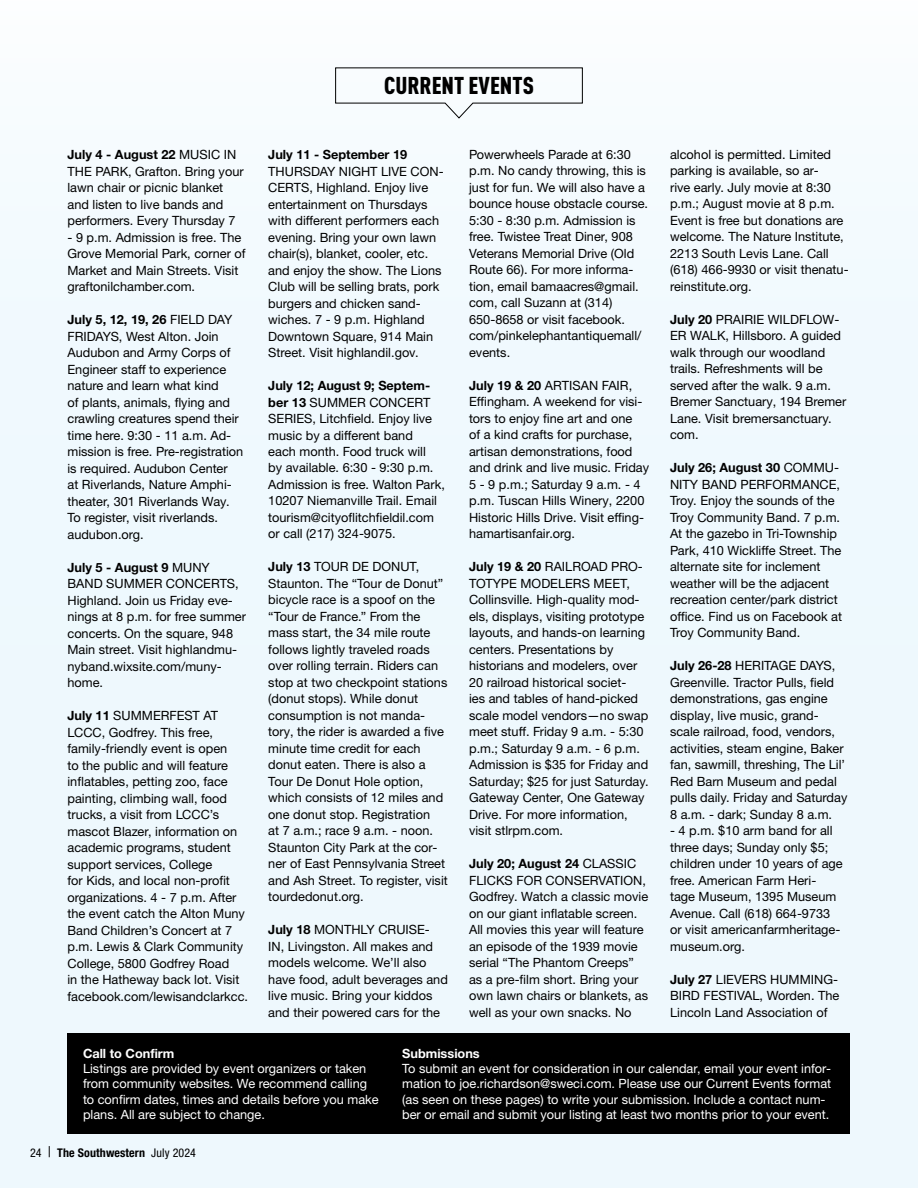
<style>
.page{position:relative;width:918px;height:1188px;background:#eef9fe}
.page>*{position:absolute;margin:0;border:0;box-sizing:border-box;transform-origin:0 0}
.t1{font:900 condensed 24px "DINOT";color:#000}
.t2{font:12.75px/16.5px "Helvetica Neue LTW1 G";color:#000}
.t3{font:12.75px/15.3px "Helvetica Neue LTW1 G";color:#fff}
.t4{font:700 12.75px "Helvetica Neue LTW1 G";color:#fff}
.t5{font:700 12.75px "Helvetica Neue LTW1 G";color:#000}
.t6{font:700 condensed 12px "Helvetica Neue LTW1 G";letter-spacing:.01em;color:#000}
.s1{font-weight:700}
.s2{font-weight:400}
.s3{font-weight:400;font-size:15px}
</style>
<div class="page">
<svg style="left:335px;top:67px;width:248px;height:52px"></svg>
<div style="left:68px;top:1033px;width:782px;height:101px;background:#000"></div>
<h1 class="t1" style="left:384px;top:71px;width:151px">CURRENT EVENTS</h1>
<p class="t2" style="left:68px;top:146px;width:178px"><span class="s1">July 4 - August 22</span> MUSIC IN<br>THE PARK, Grafton. Bring your lawn chair or picnic blanket and listen to live bands and performers. Every Thursday 7</p>
<p class="t2" style="left:68px;top:229px;width:180px">- 9 p.m. Admission is free. The<br>Grove Memorial Park, corner of<br>Market and Main Streets. Visit graftonilchamber.com.</p>
<p class="t2" style="left:68px;top:311px;width:177px"><span class="s1">July 5, 12, 19, 26</span> FIELD DAY<br>FRIDAYS, West Alton. Join<br>Audubon and Army Corps of<br>Engineer staff to experience nature and learn what kind<br>of plants, animals, flying and crawling creatures spend their time here. 9:30 - 11 a.m. Ad&shy;mission is free. Pre-registration is required. Audubon Center<br>at Riverlands, Nature Amphi&shy;theater, 301 Riverlands Way.<br>To register, visit riverlands. audubon.org.</p>
<p class="t2" style="left:68px;top:559px;width:180px"><span class="s1">July 5 - August 9</span> MUNY<br>BAND SUMMER CONCERTS,<br>Highland. Join us Friday eve&shy;nings at 8 p.m. for free summer concerts. On the square, 948<br>Main street. Visit highlandmu&shy;nyband.wixsite.com/muny&shy;home.</p>
<p class="t2" style="left:68px;top:707px;width:182px"><span class="s1">July 11</span> SUMMERFEST AT<br>LCCC, Godfrey. This free, family-friendly event is open<br>to the public and will feature inflatables, petting zoo, face painting, climbing wall, food trucks, a visit from LCCC’s mascot Blazer, information on academic programs, student support services, College<br>for Kids, and local non-profit organizations. 4 - 7 p.m. After the event catch the Alton Muny<br>Band Children’s Concert at 7 p.m. Lewis &amp; Clark Community<br>College, 5800 Godfrey Road<br>in the Hatheway back lot. Visit facebook.com/lewisandclarkcc.</p>
<p class="t5" style="left:268px;top:147px;width:141px">July 11 - September 19</p>
<p class="t2" style="left:268px;top:163px;width:177px">THURSDAY NIGHT LIVE CON-<br>CERTS, Highland. Enjoy live entertainment on Thursdays with different performers each evening. Bring your own lawn chair(s), blanket, cooler, etc. and enjoy the show. The Lions<br>Club will be selling brats, pork burgers and chicken sand&shy;wiches. 7 - 9 p.m. Highland<br>Downtown Square, 914 Main<br>Street. Visit highlandil.gov.</p>
<p class="t2" style="left:268px;top:377px;width:178px"><span class="s1">July 12; August 9; Septem&shy;ber 13</span> SUMMER CONCERT<br>SERIES, Litchfield. Enjoy live music by a different band<br>each month. Food truck will<br>by available. 6:30 - 9:30 p.m.<br>Admission is free. Walton Park,<br>10207 Niemanville Trail. Email tourism@cityoflitchfieldil.com or call (217) 324-9075.</p>
<p class="t2" style="left:268px;top:559px;width:181px"><span class="s1">July 13</span> TOUR DE DONUT,<br>Staunton. The “Tour de Donut” bicycle race is a spoof on the “Tour de France.” From the mass start, the 34 mile route follows lightly traveled roads over rolling terrain. Riders can stop at two checkpoint stations (donut stops). While donut consumption is not manda&shy;tory, the rider is awarded a five minute time credit for each donut eaten. There is also a<br>Tour De Donut Hole option, which consists of 12 miles and one donut stop. Registration<br>at 7 a.m.; race 9 a.m. - noon.<br>Staunton City Park at the cor&shy;ner of East Pennsylvania Street and Ash Street. To register, visit tourdedonut.org.</p>
<p class="t2" style="left:268px;top:922px;width:181px"><span class="s1">July 18</span> MONTHLY CRUISE-<br>IN, Livingston. All makes and models welcome. We’ll also have food, adult beverages and live music. Bring your kiddos and their powered cars for the</p>
<p class="t2" style="left:469px;top:146px;width:181px">Powerwheels Parade at 6:30 p.m. No candy throwing, this is just for fun. We will also have a bounce house obstacle course.<br>5:30 - 8:30 p.m. Admission is free. Twistee Treat Diner, 908<br>Veterans Memorial Drive (Old<br>Route 66). For more informa&shy;tion, email bamaacres@gmail. com, call Suzann at (314)<br>650-8658 or visit facebook. com/pinkelephantantiquemall/ events.</p>
<p class="t2" style="left:469px;top:377px;width:182px"><span class="s1">July 19 &amp; 20</span> ARTISAN FAIR,<br>Effingham. A weekend for visi&shy;tors to enjoy fine art and one<br>of a kind crafts for purchase, artisan demonstrations, food and drink and live music. Friday<br>5 - 9 p.m.; Saturday 9 a.m. - 4 p.m. Tuscan Hills Winery, 2200<br>Historic Hills Drive. Visit effing&shy;hamartisanfair.org.</p>
<p class="t2" style="left:469px;top:559px;width:181px"><span class="s1">July 19 &amp; 20</span> RAILROAD PRO-<br>TOTYPE MODELERS MEET,<br>Collinsville. High-quality mod&shy;els, displays, visiting prototype layouts, and hands-on learning centers. Presentations by historians and modelers, over<br>20 railroad historical societ-<br>ies and tables of hand-picked scale model vendors—no swap meet stuff. Friday 9 a.m. - 5:30 p.m.; Saturday 9 a.m. - 6 p.m.<br>Admission is $35 for Friday and<br>Saturday; $25 for just Saturday.<br>Gateway Center, One Gateway<br>Drive. For more information, visit stlrpm.com.</p>
<p class="t2" style="left:469px;top:856px;width:181px"><span class="s1">July 20; August 24</span> CLASSIC<br>FLICKS FOR CONSERVATION,<br>Godfrey. Watch a classic movie on our giant inflatable screen.<br>All movies this year will feature an episode of the 1939 movie serial “The Phantom Creeps” as a pre-film short. Bring your own lawn chairs or blankets, as well as your own snacks. No</p>
<p class="t2" style="left:670px;top:146px;width:180px">alcohol is permitted. Limited parking is available, so ar-<br>rive early. July movie at 8:30 p.m.; August movie at 8 p.m.<br>Event is free but donations are welcome. The Nature Institute,<br>2213 South Levis Lane. Call (618) 466-9930 or visit thenatu&shy;reinstitute.org.</p>
<p class="t2" style="left:670px;top:311px;width:178px"><span class="s1">July 20</span> PRAIRIE WILDFLOW-<br>ER WALK, Hillsboro. A guided walk through our woodland trails. Refreshments will be served after the walk. 9 a.m.<br>Bremer Sanctuary, 194 Bremer<br>Lane. Visit bremersanctuary. com.</p>
<p class="t2" style="left:670px;top:459px;width:174px"><span class="s1">July 26; August 30</span> COMMU-<br>NITY BAND PERFORMANCE,<br>Troy. Enjoy the sounds of the<br>Troy Community Band. 7 p.m.<br>At the gazebo in Tri-Township<br>Park, 410 Wickliffe Street. The alternate site for inclement weather will be the adjacent recreation center/park district office. Find us on Facebook at<br>Troy Community Band.</p>
<p class="t2" style="left:670px;top:657px;width:179px"><span class="s1">July 26-28</span> HERITAGE DAYS,<br>Greenville. Tractor Pulls, field demonstrations, gas engine display, live music, grand&shy;scale railroad, food, vendors, activities, steam engine, Baker fan, sawmill, threshing, The Lil’<br>Red Barn Museum and pedal pulls daily. Friday and Saturday<br>8 a.m. - dark; Sunday 8 a.m.</p>
<p class="t2" style="left:670px;top:822px;width:174px">- 4 p.m. $10 arm band for all three days; Sunday only $5; children under 10 years of age free. American Farm Heri&shy;tage Museum, 1395 Museum<br>Avenue. Call (618) 664-9733 or visit americanfarmheritage&shy;museum.org.</p>
<p class="t2" style="left:670px;top:971px;width:171px;text-align:justify"><span class="s1">July 27</span> LIEVERS HUMMING-BIRD FESTIVAL, Worden. The Lincoln Land Association of</p>
<p class="t4" style="left:83px;top:1045px;width:93px">Call to Confirm</p>
<p class="t3" style="left:83px;top:1061px;width:297px">Listings are provided by event organizers or taken from community websites. We recommend calling to confirm dates, times and details before you make plans. All are subject to change.</p>
<p class="t6" style="left:30px;top:1146px;width:168px"><span class="s2">24</span> <span class="s3">|</span> The Southwestern <span class="s2">July 2024</span></p>
<p class="t4" style="left:402px;top:1045px;width:79px">Submissions</p>
<p class="t3" style="left:402px;top:1061px;width:431px">To submit an event for consideration in our calendar, email your event infor&shy;mation to joe.richardson@sweci.com. Please use our Current Events format (as seen on these pages) to write your submission. Include a contact num&shy;ber or email and submit your listing at least two months prior to your event.</p>
</div>
